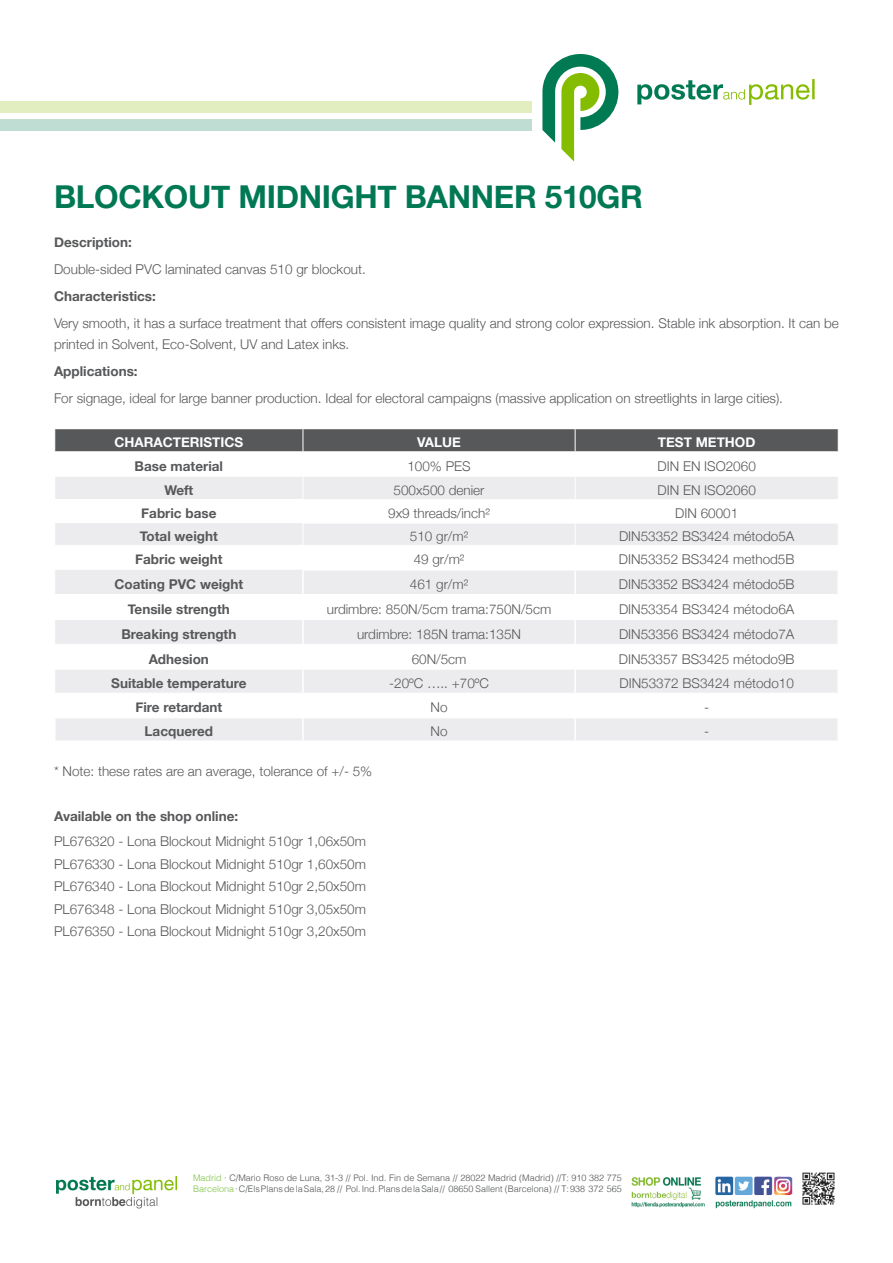
<style>
.page{position:relative;width:893px;height:1263px;background:#fff}
.page>*{position:absolute;margin:0;border:0;box-sizing:border-box;transform-origin:0 0}
.t1{font:700 31.5px "Helvetica Neue";letter-spacing:-.01em;color:#007854}
.t2{font:300 13.5px/21px "Helvetica Neue";color:#57585a}
.t3{font:700 13.5px "Helvetica Neue";color:#57585a}
.t4{font:700 13.5px "Helvetica Neue";color:#fff}
.t5{font:300 9px "Helvetica";color:#4f5152}
.s1{color:#7cc243}
</style>
<div class="page">
<img style="left:715px;top:1176px;width:78px;height:32px">
<img style="left:631px;top:1177px;width:70px;height:23px">
<img style="left:631px;top:1202px;width:74px;height:6px">
<img style="left:802px;top:1172px;width:33px;height:33px">
<svg style="left:637px;top:79px;width:178px;height:26px"></svg>
<svg style="left:542px;top:54px;width:76px;height:108px"></svg>
<div style="left:0;top:101px;width:532px;height:12px;background:#e2eec0"></div>
<div style="left:0;top:119px;width:532px;height:12px;background:#c0ddd4"></div>
<svg style="left:55px;top:477px;width:783px;height:263px;fill:#ececee"></svg>
<div style="left:55px;top:500px;width:248px;height:23px;background:#fff"></div>
<hr style="left:302px;top:500px;width:2px;height:23px;background:#fff">
<hr style="left:574px;top:500px;width:2px;height:23px;background:#fff">
<hr style="left:837px;top:500px;width:2px;height:23px;background:#fff">
<hr style="left:54px;top:546px;width:2px;height:24px;background:#fff">
<hr style="left:302px;top:546px;width:2px;height:23px;background:#fff">
<hr style="left:574px;top:546px;width:2px;height:23px;background:#fff">
<hr style="left:837px;top:546px;width:2px;height:23px;background:#fff">
<div style="left:54px;top:429px;width:785px;height:22px;background:#57585a"></div>
<hr style="left:303px;top:499px;width:272px;height:1px;background:#fff">
<hr style="left:575px;top:499px;width:264px;height:1px;background:#fff">
<svg style="left:303px;top:477px;width:1px;height:22px"></svg>
<svg style="left:575px;top:477px;width:1px;height:22px"></svg>
<hr style="left:54px;top:545px;width:249px;height:1px;background:#fff">
<hr style="left:303px;top:523px;width:272px;height:1px;background:#fff">
<hr style="left:575px;top:523px;width:264px;height:1px;background:#fff">
<hr style="left:303px;top:545px;width:272px;height:1px;background:#fff">
<hr style="left:575px;top:545px;width:264px;height:1px;background:#fff">
<svg style="left:303px;top:524px;width:1px;height:21px"></svg>
<svg style="left:575px;top:524px;width:1px;height:21px"></svg>
<hr style="left:302px;top:569px;width:273px;height:2px;background:#fff">
<hr style="left:302px;top:571px;width:2px;height:23px;background:#fff">
<hr style="left:575px;top:569px;width:264px;height:2px;background:#fff">
<hr style="left:574px;top:571px;width:2px;height:23px;background:#fff">
<hr style="left:837px;top:571px;width:2px;height:23px;background:#fff">
<hr style="left:302px;top:620px;width:2px;height:24px;background:#fff">
<hr style="left:574px;top:620px;width:2px;height:24px;background:#fff">
<hr style="left:837px;top:620px;width:2px;height:24px;background:#fff">
<hr style="left:302px;top:670px;width:2px;height:23px;background:#fff">
<hr style="left:574px;top:670px;width:2px;height:23px;background:#fff">
<hr style="left:837px;top:670px;width:2px;height:23px;background:#fff">
<hr style="left:54px;top:595px;width:2px;height:25px;background:#fff">
<hr style="left:54px;top:594px;width:249px;height:1px;background:#fff">
<hr style="left:303px;top:594px;width:272px;height:1px;background:#fff">
<hr style="left:575px;top:594px;width:262px;height:1px;background:#fff">
<hr style="left:302px;top:595px;width:2px;height:25px;background:#fff">
<hr style="left:574px;top:595px;width:2px;height:25px;background:#fff">
<hr style="left:837px;top:594px;width:2px;height:26px;background:#fff">
<hr style="left:54px;top:645px;width:2px;height:25px;background:#fff">
<hr style="left:54px;top:644px;width:249px;height:1px;background:#fff">
<hr style="left:303px;top:644px;width:272px;height:1px;background:#fff">
<hr style="left:575px;top:644px;width:262px;height:1px;background:#fff">
<hr style="left:302px;top:645px;width:2px;height:25px;background:#fff">
<hr style="left:574px;top:645px;width:2px;height:25px;background:#fff">
<hr style="left:837px;top:644px;width:2px;height:26px;background:#fff">
<hr style="left:54px;top:693px;width:2px;height:24px;background:#fff">
<hr style="left:54px;top:693px;width:249px;height:1px;background:#fff">
<hr style="left:303px;top:693px;width:272px;height:1px;background:#fff">
<hr style="left:575px;top:693px;width:262px;height:1px;background:#fff">
<hr style="left:302px;top:693px;width:2px;height:24px;background:#fff">
<hr style="left:574px;top:693px;width:2px;height:24px;background:#fff">
<hr style="left:574px;top:718px;width:2px;height:22px;background:#fff">
<hr style="left:837px;top:693px;width:2px;height:24px;background:#fff">
<hr style="left:54px;top:718px;width:2px;height:22px;background:#fff">
<hr style="left:54px;top:717px;width:249px;height:1px;background:#fff">
<hr style="left:303px;top:717px;width:272px;height:1px;background:#fff">
<hr style="left:575px;top:717px;width:264px;height:1px;background:#fff">
<hr style="left:302px;top:718px;width:2px;height:22px;background:#fff">
<hr style="left:837px;top:718px;width:2px;height:22px;background:#fff">
<img style="left:56px;top:1176px;width:121px;height:33px">
<p class="t1" style="left:54px;top:172px;width:590px">BLOCKOUT MIDNIGHT BANNER 510GR</p>
<p class="t3" style="left:54px;top:232px;width:79px">Description:</p>
<p class="t2" style="left:54px;top:258px;width:313px">Double-sided PVC laminated canvas 510 gr blockout.</p>
<p class="t3" style="left:54px;top:286px;width:103px">Characteristics:</p>
<p class="t2" style="left:54px;top:312px;width:786px">Very smooth, it has a surface treatment that offers consistent image quality and strong color expression. Stable ink absorption. It can be printed in Solvent, Eco-Solvent, UV and Latex inks.</p>
<p class="t3" style="left:54px;top:361px;width:85px">Applications:</p>
<p class="t2" style="left:54px;top:387px;width:730px">For signage, ideal for large banner production. Ideal for electoral campaigns (massive application on streetlights in large cities).</p>
<p class="t4" style="left:114px;top:432px;width:130px">CHARACTERISTICS</p>
<p class="t4" style="left:417px;top:432px;width:45px">VALUE</p>
<p class="t4" style="left:658px;top:432px;width:99px">TEST METHOD</p>
<p class="t3" style="left:135px;top:455px;width:90px">Base material</p>
<p class="t2" style="left:407px;top:454px;width:65px">100% PES</p>
<p class="t2" style="left:657px;top:454px;width:100px">DIN EN ISO2060</p>
<p class="t3" style="left:164px;top:479px;width:30px">Weft</p>
<p class="t2" style="left:393px;top:478px;width:93px">500x500 denier</p>
<p class="t2" style="left:657px;top:478px;width:100px">DIN EN ISO2060</p>
<p class="t3" style="left:141px;top:502px;width:77px">Fabric base</p>
<p class="t2" style="left:388px;top:502px;width:103px">9x9 threads/inch²</p>
<p class="t2" style="left:675px;top:502px;width:65px">DIN 60001</p>
<p class="t3" style="left:140px;top:525px;width:79px">Total weight</p>
<p class="t2" style="left:410px;top:524px;width:60px">510 gr/m²</p>
<p class="t2" style="left:619px;top:524px;width:177px">DIN53352 BS3424 método5A</p>
<p class="t3" style="left:135px;top:549px;width:89px">Fabric weight</p>
<p class="t2" style="left:414px;top:548px;width:52px">49 gr/m²</p>
<p class="t2" style="left:619px;top:548px;width:177px">DIN53352 BS3424 method5B</p>
<p class="t3" style="left:114px;top:573px;width:130px">Coating PVC weight</p>
<p class="t2" style="left:410px;top:572px;width:60px">461 gr/m²</p>
<p class="t2" style="left:619px;top:572px;width:177px">DIN53352 BS3424 método5B</p>
<p class="t3" style="left:128px;top:598px;width:103px">Tensile strength</p>
<p class="t2" style="left:327px;top:597px;width:226px">urdimbre: 850N/5cm trama:750N/5cm</p>
<p class="t2" style="left:619px;top:597px;width:177px">DIN53354 BS3424 método6A</p>
<p class="t3" style="left:121px;top:623px;width:117px">Breaking strength</p>
<p class="t2" style="left:357px;top:622px;width:166px">urdimbre: 185N trama:135N</p>
<p class="t2" style="left:619px;top:622px;width:177px">DIN53356 BS3424 método7A</p>
<p class="t3" style="left:149px;top:648px;width:62px">Adhesion</p>
<p class="t2" style="left:412px;top:647px;width:56px">60N/5cm</p>
<p class="t2" style="left:619px;top:647px;width:177px">DIN53357 BS3425 método9B</p>
<p class="t3" style="left:111px;top:673px;width:137px">Suitable temperature</p>
<p class="t2" style="left:389px;top:672px;width:101px">-20ºC ….. +70ºC</p>
<p class="t2" style="left:619px;top:672px;width:176px">DIN53372 BS3424 método10</p>
<p class="t3" style="left:135px;top:696px;width:89px">Fire retardant</p>
<p class="t2" style="left:431px;top:696px;width:19px">No</p>
<p class="t2" style="left:704px;top:696px;width:6px">-</p>
<p class="t3" style="left:145px;top:720px;width:70px">Lacquered</p>
<p class="t2" style="left:431px;top:719px;width:19px">No</p>
<p class="t2" style="left:704px;top:719px;width:6px">-</p>
<p class="t2" style="left:54px;top:760px;width:320px">* Note: these rates are an average, tolerance of +/- 5%</p>
<p class="t3" style="left:54px;top:805px;width:186px">Available on the shop online:</p>
<p class="t2" style="left:54px;top:830px;width:313px">PL676320 - Lona Blockout Midnight 510gr 1,06x50m</p>
<p class="t2" style="left:54px;top:852px;width:313px">PL676330 - Lona Blockout Midnight 510gr 1,60x50m</p>
<p class="t2" style="left:54px;top:875px;width:313px">PL676340 - Lona Blockout Midnight 510gr 2,50x50m</p>
<p class="t2" style="left:54px;top:897px;width:313px">PL676348 - Lona Blockout Midnight 510gr 3,05x50m</p>
<p class="t2" style="left:54px;top:920px;width:313px">PL676350 - Lona Blockout Midnight 510gr 3,20x50m</p>
<p class="t5" style="left:193px;top:1170px;width:430px"><span class="s1">Madrid</span> · C/Mario Roso de Luna, 31-3 // Pol. Ind. Fin de Semana // 28022 Madrid (Madrid) //T: 910 382 775</p>
<p class="t5" style="left:193px;top:1181px;width:430px"><span class="s1">Barcelona</span> · C/Els Plans de la Sala, 28 // Pol. Ind. Plans de la Sala // 08650 Sallent (Barcelona) // T: 938 372 565</p>
</div>
